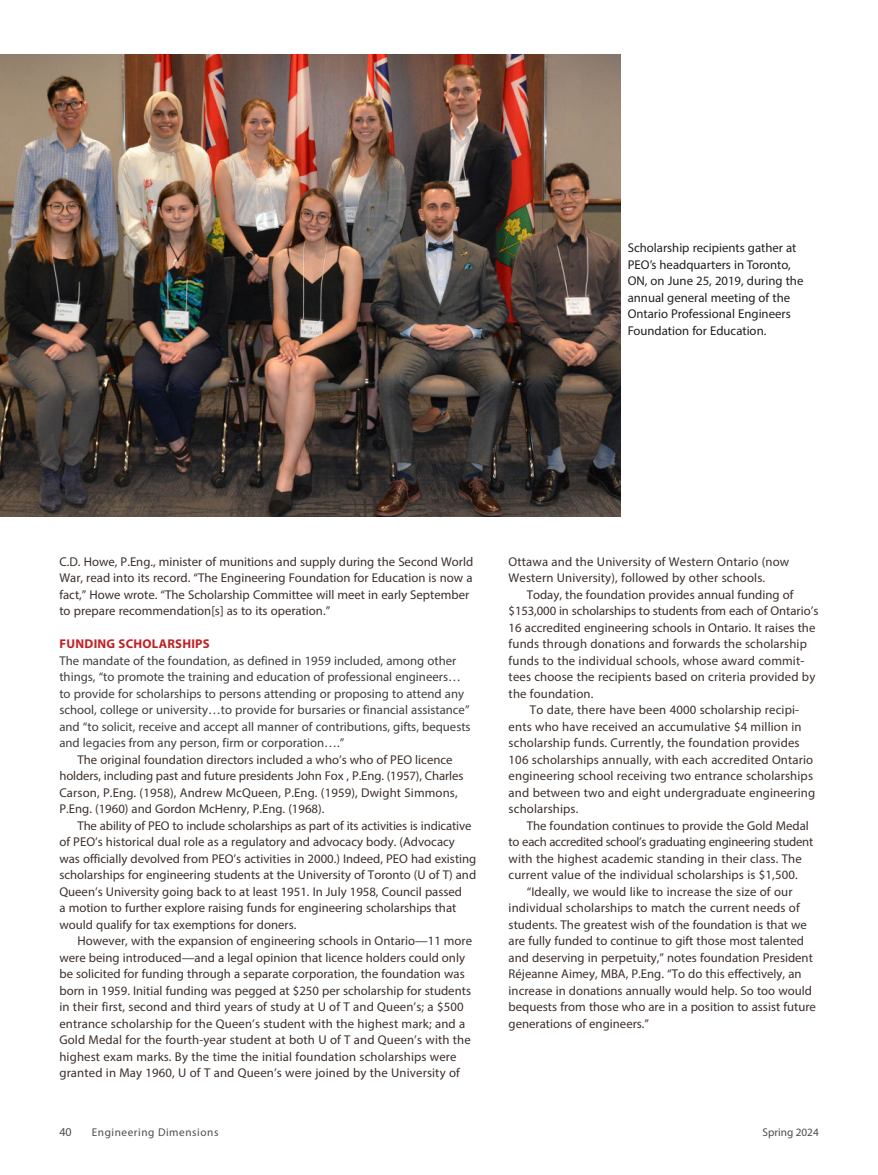
<style>
.page{position:relative;width:878px;height:1175px;background:#fff}
.page>*{position:absolute;margin:0;border:0;box-sizing:border-box;transform-origin:0 0}
.t1{font:12.75px/16.5px "Myriad Pro";color:#3c302b}
.t2{font:12.75px/16.5px "Myriad Pro";color:#3e3e3f}
.t3{font:12.75px/16.5px "Myriad Pro";color:#231f20}
.t4{font:12.75px "Myriad Pro";letter-spacing:-.02em;color:#3c302b}
.t5{font:700 12.75px "Myriad Pro";letter-spacing:.02em;color:#c02126}
.t6{font:12px "Myriad Pro";color:#4b4c4d}
.t7{font:11.25px "Myriad Pro";letter-spacing:.05em;color:#4b4c4d}
.t8{font:11.25px "Myriad Pro";color:#4b4c4d}
</style>
<div class="page">
<img style="left:0;top:54px;width:621px;height:462px">
<p class="t3" style="left:627px;top:240px;width:177px">Scholarship recipients gather at<br>PEO’s headquarters in Toronto,<br>ON, on June 25, 2019, during the annual general meeting of the<br>Ontario Professional Engineers<br>Foundation for Education.</p>
<p class="t1" style="left:59px;top:554px;width:415px">C.D. Howe, P.Eng., minister of munitions and supply during the Second World War, read into its record. “The Engineering Foundation for Education is now a fact,” Howe wrote. “The Scholarship Committee will meet in early September to prepare recommendation[s] as to its operation.”</p>
<p class="t5" style="left:60px;top:636px;width:152px">FUNDING SCHOLARSHIPS</p>
<p class="t2" style="left:59px;top:653px;width:413px">The mandate of the foundation, as defined in 1959 included, among other things, “to promote the training and education of professional engineers… to provide for scholarships to persons attending or proposing to attend any school, college or university…to provide for bursaries or financial assistance” and “to solicit, receive and accept all manner of contributions, gifts, bequests and legacies from any person, firm or corporation….”</p>
<p class="t1" style="left:59px;top:752px;width:405px;text-indent:18px">The original foundation directors included a who’s who of PEO licence holders, including past and future presidents John Fox , P.Eng. (1957), Charles Carson, P.Eng. (1958), Andrew McQueen, P.Eng. (1959), Dwight Simmons, P.Eng. (1960) and Gordon McHenry, P.Eng. (1968).</p>
<p class="t1" style="left:59px;top:818px;width:418px;text-indent:18px">The ability of PEO to include scholarships as part of its activities is indicative of PEO’s historical dual role as a regulatory and advocacy body. (Advocacy was officially devolved from PEO’s activities in 2000.) Indeed, PEO had existing scholarships for engineering students at the University of Toronto (U of T) and Queen’s University going back to at least 1951. In July 1958, Council passed<br>a motion to further explore raising funds for engineering scholarships that would qualify for tax exemptions for doners.</p>
<p class="t1" style="left:59px;top:933px;width:414px;text-indent:18px">However, with the expansion of engineering schools in Ontario—11 more were being introduced—and a legal opinion that licence holders could only be solicited for funding through a separate corporation, the foundation was born in 1959. Initial funding was pegged at $250 per scholarship for students in their first, second and third years of study at U of T and Queen’s; a $500 entrance scholarship for the Queen’s student with the highest mark; and a Gold Medal for the fourth-year student at both U of T and Queen’s with the highest exam marks. By the time the initial foundation scholarships were granted in May 1960, U of T and Queen’s were joined by the University of</p>
<p class="t1" style="left:508px;top:554px;width:282px">Ottawa and the University of Western Ontario (now<br>Western University), followed by other schools.</p>
<p class="t1" style="left:526px;top:587px;width:268px">Today, the foundation provides annual funding of</p>
<p class="t1" style="left:508px;top:603px;width:311px">$153,000 in scholarships to students from each of Ontario’s</p>
<p class="t1" style="left:508px;top:620px;width:308px">16 accredited engineering schools in Ontario. It raises the</p>
<p class="t1" style="left:508px;top:636px;width:300px">funds through donations and forwards the scholarship</p>
<p class="t1" style="left:508px;top:653px;width:297px">funds to the individual schools, whose award commit-</p>
<p class="t1" style="left:508px;top:669px;width:308px">tees choose the recipients based on criteria provided by</p>
<p class="t1" style="left:508px;top:686px;width:86px">the foundation.</p>
<p class="t1" style="left:530px;top:702px;width:270px">To date, there have been 4000 scholarship recipi-</p>
<p class="t1" style="left:508px;top:719px;width:294px">ents who have received an accumulative $4 million in</p>
<p class="t1" style="left:508px;top:735px;width:292px">scholarship funds. Currently, the foundation provides</p>
<p class="t1" style="left:508px;top:752px;width:306px">106 scholarships annually, with each accredited Ontario</p>
<p class="t1" style="left:508px;top:768px;width:306px">engineering school receiving two entrance scholarships</p>
<p class="t1" style="left:508px;top:785px;width:308px">and between two and eight undergraduate engineering</p>
<p class="t1" style="left:508px;top:801px;width:71px">scholarships.</p>
<p class="t1" style="left:526px;top:818px;width:283px">The foundation continues to provide the Gold Medal</p>
<p class="t4" style="left:508px;top:837px;width:306px">to each accredited school’s graduating engineering student</p>
<p class="t1" style="left:508px;top:851px;width:294px">with the highest academic standing in their class. The</p>
<p class="t1" style="left:508px;top:867px;width:290px">current value of the individual scholarships is $1,500.</p>
<p class="t1" style="left:526px;top:884px;width:267px">“Ideally, we would like to increase the size of our</p>
<p class="t1" style="left:508px;top:900px;width:292px">individual scholarships to match the current needs of</p>
<p class="t1" style="left:508px;top:917px;width:300px">students. The greatest wish of the foundation is that we</p>
<p class="t1" style="left:508px;top:933px;width:297px">are fully funded to continue to gift those most talented</p>
<p class="t1" style="left:508px;top:950px;width:306px">and deserving in perpetuity,” notes foundation President</p>
<p class="t1" style="left:508px;top:966px;width:294px">Réjeanne Aimey, MBA, P.Eng. “To do this effectively, an</p>
<p class="t1" style="left:508px;top:983px;width:305px">increase in donations annually would help. So too would</p>
<p class="t1" style="left:508px;top:999px;width:309px">bequests from those who are in a position to assist future</p>
<p class="t1" style="left:508px;top:1016px;width:142px">generations of engineers.”</p>
<p class="t6" style="left:59px;top:1126px;width:14px">40</p>
<p class="t7" style="left:92px;top:1127px;width:128px">Engineering Dimensions</p>
<p class="t8" style="left:762px;top:1127px;width:58px">Spring 2024</p>
</div>
